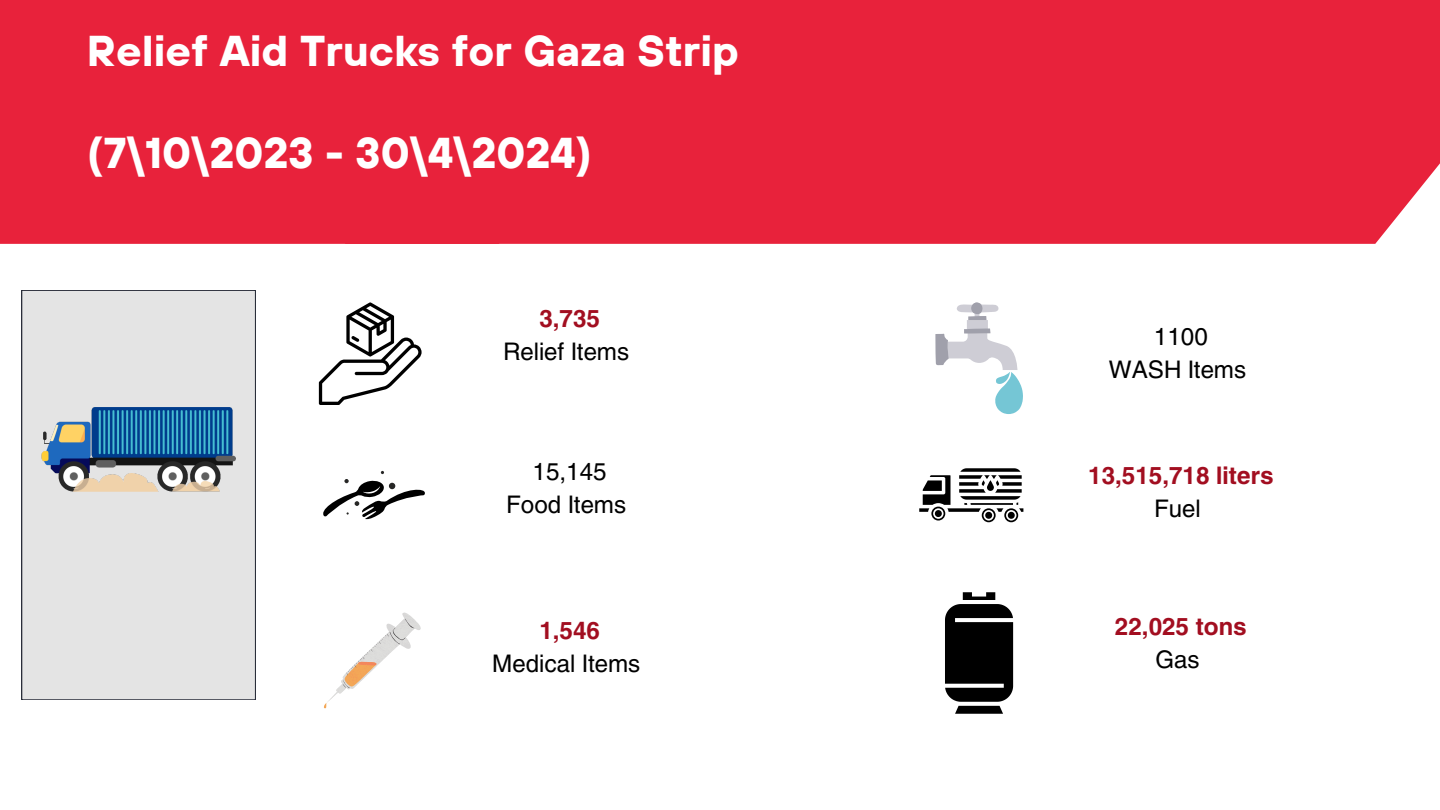
<style>
.page{position:relative;width:1440px;height:810px;background:#fff}
.page>*{position:absolute;margin:0;border:0;box-sizing:border-box;transform-origin:0 0}
.t1{font:700 43px "TT Hoves";color:#fff}
.t2{font:24px "Helios";color:#000}
.t3{font:700 24px "Helios";color:#a20e20}
</style>
<div class="page">
<div style="left:1px;top:0;width:1439px;height:244px;background:#e8223b"></div>
<div style="left:0;top:0;width:698px;height:244px;background:#e8223b"></div>
<div style="left:22px;top:290px;width:234px;height:410px;background:#e4e4e4"></div>
<img style="left:42px;top:406px;width:193px;height:86px">
<svg style="left:319px;top:302px;width:103px;height:103px"></svg>
<svg style="left:935px;top:302px;width:88px;height:112px"></svg>
<svg style="left:323px;top:471px;width:102px;height:48px"></svg>
<svg style="left:324px;top:612px;width:97px;height:96px"></svg>
<svg style="left:945px;top:592px;width:68px;height:122px"></svg>
<svg style="left:919px;top:468px;width:104px;height:54px"></svg>
<h1 class="t1" style="left:87px;top:23px;width:653px">Relief Aid Trucks for Gaza Strip</h1>
<h1 class="t1" style="left:87px;top:125px;width:507px">(7\10\2023 - 30\4\2024)</h1>
<p class="t3" style="left:539px;top:303px;width:62px">3,735</p>
<p class="t2" style="left:503px;top:336px;width:127px">Relief Items</p>
<p class="t2" style="left:533px;top:457px;width:76px">15,145</p>
<p class="t2" style="left:506px;top:490px;width:121px">Food Items</p>
<p class="t3" style="left:539px;top:616px;width:62px">1,546</p>
<p class="t2" style="left:492px;top:649px;width:150px">Medical Items</p>
<p class="t2" style="left:1154px;top:322px;width:55px">1100</p>
<p class="t2" style="left:1109px;top:355px;width:139px">WASH Items</p>
<p class="t3" style="left:1088px;top:460px;width:187px">13,515,718 liters</p>
<p class="t2" style="left:1154px;top:493px;width:48px">Fuel</p>
<p class="t3" style="left:1115px;top:612px;width:133px">22,025 tons</p>
<p class="t2" style="left:1155px;top:645px;width:46px">Gas</p>
</div>
